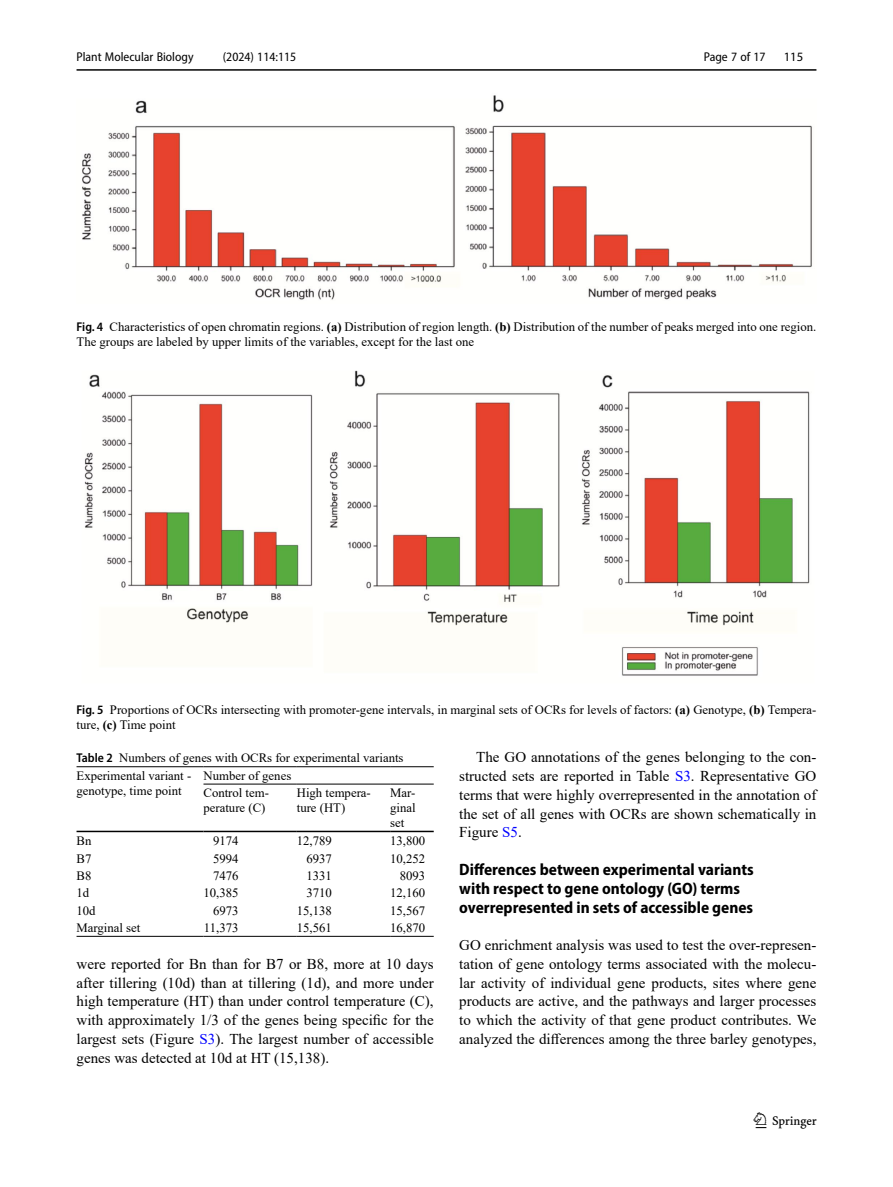
<style>
.page{position:relative;width:893px;height:1187px;background:#fff}
.page>*{position:absolute;margin:0;border:0;box-sizing:border-box;transform-origin:0 0}
.t1{font:22.5px "Springnew";color:#000}
.Head_2{font:700 semi-condensed 16.5px/18.8px "Myriad Pro";color:#000}
.Body_Text_Indent{font:15px/18.8px "Times New Roman";color:#000;text-align:justify}
.Body_Text{font:15px/18.8px "Times New Roman";color:#000;text-align:justify}
.Figure_Caption{font:12.75px/15px "Times New Roman";color:#000}
.Table_Body{font:12.75px "Times New Roman";color:#000}
.Table_Head{font:12.75px/15px "Times New Roman";color:#000}
.Table_Caption{font:12.75px "Times New Roman";color:#000}
.t2{font:semi-condensed 12.75px "Myriad Pro";color:#000}
.t3{font:12.75px "Myriad Pro";color:#000}
.s1{font-family:"Myriad Pro";font-weight:600;font-stretch:semi-condensed}
.s2{font-weight:700}
.s3{color:#00f}
</style>
<div class="page">
<hr style="left:77px;top:69px;width:739px;height:2px;background:#000">
<hr style="left:77px;top:830px;width:126px;height:2px;background:#000">
<hr style="left:203px;top:830px;width:94px;height:2px;background:#000">
<hr style="left:297px;top:830px;width:93px;height:2px;background:#000">
<hr style="left:390px;top:830px;width:44px;height:2px;background:#000">
<hr style="left:77px;top:935px;width:126px;height:1px;background:#000">
<hr style="left:203px;top:935px;width:94px;height:1px;background:#000">
<hr style="left:297px;top:935px;width:93px;height:1px;background:#000">
<hr style="left:390px;top:935px;width:44px;height:1px;background:#000">
<hr style="left:77px;top:766px;width:126px;height:1px;background:#000">
<hr style="left:203px;top:766px;width:94px;height:1px;background:#000">
<hr style="left:297px;top:766px;width:93px;height:1px;background:#000">
<hr style="left:390px;top:766px;width:44px;height:1px;background:#000">
<hr style="left:203px;top:783px;width:94px;height:1px;background:#000">
<hr style="left:297px;top:783px;width:93px;height:1px;background:#000">
<hr style="left:390px;top:783px;width:44px;height:1px;background:#000">
<img style="left:84px;top:370px;width:726px;height:306px">
<img style="left:82px;top:95px;width:730px;height:205px">
<p class="t2" style="left:77px;top:49px;width:119px">Plant Molecular Biology</p>
<p class="t2" style="left:223px;top:49px;width:75px">(2024) 114:115</p>
<p class="t2" style="left:704px;top:49px;width:63px">Page 7 of 17</p>
<p class="t3" style="left:784px;top:48px;width:21px">115</p>
<p class="Figure_Caption" style="left:77px;top:319px;width:741px"><span class="s1">Fig. 4</span> Characteristics of open chromatin regions. <span class="s2">(a)</span> Distribution of region length. <span class="s2">(b)</span> Distribution of the number of peaks merged into one region.<br>The groups are labeled by upper limits of the variables, except for the last one</p>
<p class="Figure_Caption" style="left:77px;top:702px;width:741px"><span class="s1">Fig. 5</span> Proportions of OCRs intersecting with promoter-gene intervals, in marginal sets of OCRs for levels of factors: <span class="s2">(a)</span> Genotype, <span class="s2">(b)</span> Tempera&shy;ture, <span class="s2">(c)</span> Time point</p>
<p class="Table_Caption" style="left:77px;top:749px;width:328px"><span class="s1">Table 2</span> Numbers of genes with OCRs for experimental variants</p>
<p class="Table_Head" style="left:77px;top:767px;width:116px">Experimental variant - genotype, time point</p>
<p class="Table_Head" style="left:203px;top:767px;width:89px">Number of genes</p>
<p class="Table_Head" style="left:203px;top:785px;width:67px">Control tem&shy;perature (C)</p>
<p class="Table_Head" style="left:297px;top:785px;width:75px">High tempera&shy;ture (HT)</p>
<p class="Table_Head" style="left:390px;top:785px;width:27px;text-align:justify">Mar&shy;ginal set</p>
<p class="Table_Body" style="left:77px;top:832px;width:16px">Bn</p>
<p class="Table_Body" style="left:213px;top:832px;width:27px">9174</p>
<p class="Table_Body" style="left:297px;top:832px;width:37px">12,789</p>
<p class="Table_Body" style="left:390px;top:832px;width:37px">13,800</p>
<p class="Table_Body" style="left:77px;top:849px;width:16px">B7</p>
<p class="Table_Body" style="left:213px;top:849px;width:27px">5994</p>
<p class="Table_Body" style="left:306px;top:849px;width:27px">6937</p>
<p class="Table_Body" style="left:390px;top:849px;width:37px">10,252</p>
<p class="Table_Body" style="left:77px;top:866px;width:16px">B8</p>
<p class="Table_Body" style="left:213px;top:866px;width:27px">7476</p>
<p class="Table_Body" style="left:306px;top:866px;width:27px">1331</p>
<p class="Table_Body" style="left:400px;top:866px;width:27px">8093</p>
<p class="Table_Body" style="left:77px;top:884px;width:14px">1d</p>
<p class="Table_Body" style="left:203px;top:884px;width:37px">10,385</p>
<p class="Table_Body" style="left:306px;top:884px;width:27px">3710</p>
<p class="Table_Body" style="left:390px;top:884px;width:37px">12,160</p>
<p class="Table_Body" style="left:77px;top:901px;width:21px">10d</p>
<p class="Table_Body" style="left:213px;top:901px;width:27px">6973</p>
<p class="Table_Body" style="left:297px;top:901px;width:37px">15,138</p>
<p class="Table_Body" style="left:390px;top:901px;width:37px">15,567</p>
<p class="Table_Body" style="left:77px;top:918px;width:65px">Marginal set</p>
<p class="Table_Body" style="left:204px;top:918px;width:36px">11,373</p>
<p class="Table_Body" style="left:297px;top:918px;width:37px">15,561</p>
<p class="Table_Body" style="left:390px;top:918px;width:37px">16,870</p>
<p class="Body_Text_Indent" style="left:77px;top:953px;width:359px">were reported for Bn than for B7 or B8, more at 10 days after tillering (10d) than at tillering (1d), and more under high temperature (HT) than under control temperature (C), with approximately 1/3 of the genes being specific for the largest sets (Figure <span class="s3">S3</span>). The largest number of accessible genes was detected at 10d at HT (15,138).</p>
<p class="Body_Text_Indent" style="left:459px;top:747px;width:359px;text-indent:17px">The GO annotations of the genes belonging to the con&shy;structed sets are reported in Table <span class="s3">S3</span>. Representative GO terms that were highly overrepresented in the annotation of the set of all genes with OCRs are shown schematically in Figure <span class="s3">S5</span>.</p>
<p class="Head_2" style="left:459px;top:859px;width:296px">Differences between experimental variants with respect to gene ontology (GO) terms overrepresented in sets of accessible genes</p>
<p class="Body_Text" style="left:459px;top:935px;width:359px">GO enrichment analysis was used to test the over-represen&shy;tation of gene ontology terms associated with the molecu&shy;lar activity of individual gene products, sites where gene products are active, and the pathways and larger processes to which the activity of that gene product contributes. We analyzed the differences among the three barley genotypes,</p>
<h1 class="t1" style="left:756px;top:1107px;width:63px">1 3</h1>
</div>
